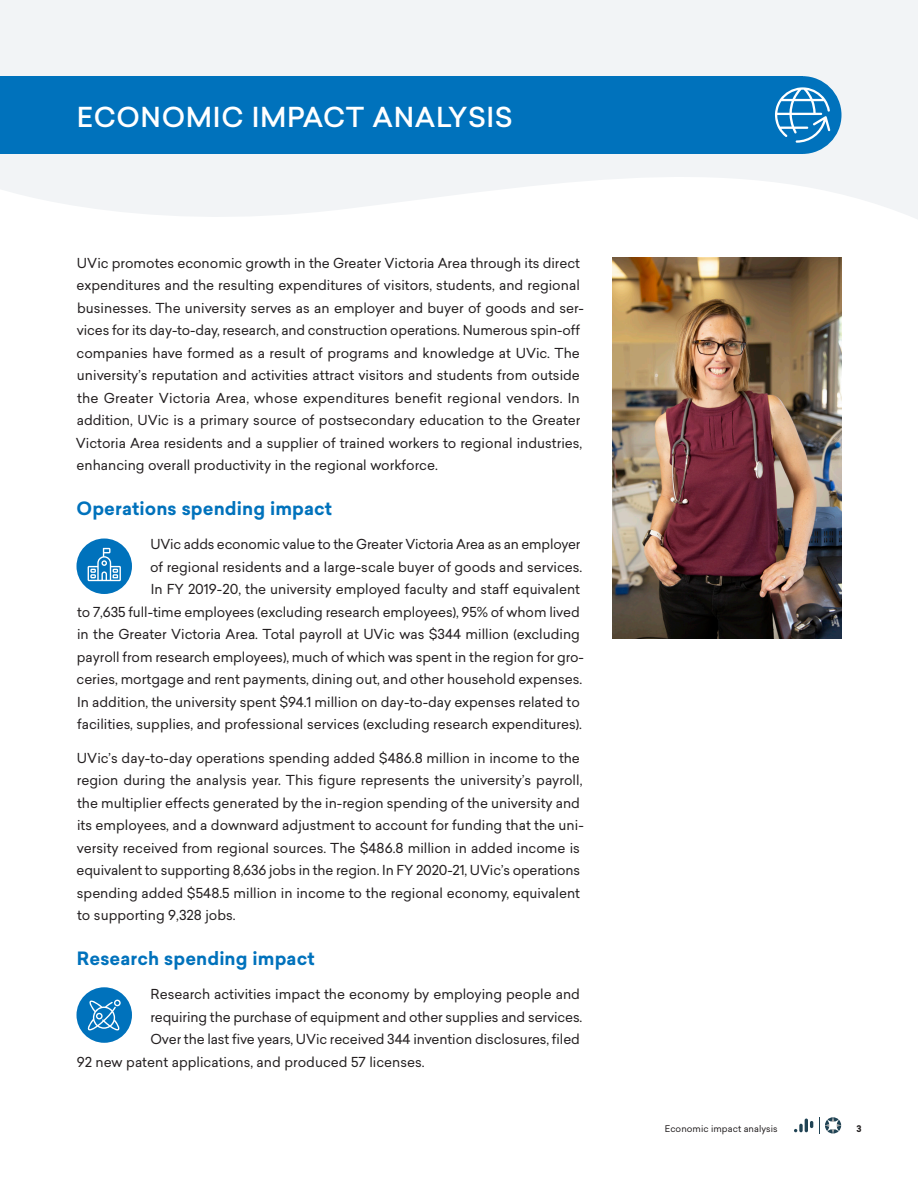
<style>
.page{position:relative;width:918px;height:1188px;background:#fff}
.page>*{position:absolute;margin:0;border:0;box-sizing:border-box;transform-origin:0 0}
.Heading_2{font:500 27px "Sailec";letter-spacing:.025em;color:#fff}
.Heading_3_primary{font:700 18px "Sailec";letter-spacing:.005em;color:#0072bc}
.t1{font:13.5px/22.5px "Sailec";color:#231f20}
.t2{font:9px "Sailec";letter-spacing:.005em;color:#231f20}
.t3{font:700 9px "Sailec";color:#231f20}
</style>
<div class="page">
<svg style="left:0;top:0;width:918px;height:219px;fill:#f2f4f6"></svg>
<svg style="left:794px;top:1119px;width:19px;height:13px"></svg>
<svg style="left:819px;top:1117px;width:22px;height:17px"></svg>
<div style="left:0;top:76px;width:803px;height:78px;background:#0072bc"></div>
<div style="left:764px;top:76px;width:77px;height:78px;background:#0072bc;border-radius:50%"></div>
<svg style="left:775px;top:87px;width:55px;height:56px"></svg>
<div style="left:76px;top:539px;width:56px;height:55px;background:#0072bc;border-radius:50%"></div>
<svg style="left:88px;top:548px;width:33px;height:33px"></svg>
<div style="left:76px;top:987px;width:56px;height:56px;background:#0072bc;border-radius:50%"></div>
<svg style="left:87px;top:999px;width:34px;height:32px"></svg>
<img style="left:612px;top:257px;width:230px;height:382px">
<p class="Heading_2" style="left:77px;top:98px;width:437px">ECONOMIC IMPACT ANALYSIS</p>
<p class="t1" style="left:76px;top:251px;width:509px">UVic promotes economic growth in the Greater Victoria Area through its direct expenditures and the resulting expenditures of visitors, students, and regional businesses. The university serves as an employer and buyer of goods and ser&shy;vices for its day-to-day, research, and construction operations. Numerous spin-off companies have formed as a result of programs and knowledge at UVic. The university’s reputation and activities attract visitors and students from outside the Greater Victoria Area, whose expenditures benefit regional vendors. In addition, UVic is a primary source of postsecondary education to the Greater Victoria Area residents and a supplier of trained workers to regional industries, enhancing overall productivity in the regional workforce.</p>
<p class="Heading_3_primary" style="left:77px;top:496px;width:257px">Operations spending impact</p>
<p class="t1" style="left:150px;top:533px;width:431px">UVic adds economic value to the Greater Victoria Area as an employer</p>
<p class="t1" style="left:150px;top:555px;width:434px">of regional residents and a large-scale buyer of goods and services.</p>
<p class="t1" style="left:151px;top:578px;width:431px">In FY 2019-20, the university employed faculty and staff equivalent</p>
<p class="t1" style="left:77px;top:600px;width:504px">to 7,635 full-time employees (excluding research employees), 95% of whom lived</p>
<p class="t1" style="left:77px;top:623px;width:504px">in the Greater Victoria Area. Total payroll at UVic was $344 million (excluding</p>
<p class="t1" style="left:77px;top:645px;width:508px">payroll from research employees), much of which was spent in the region for gro-</p>
<p class="t1" style="left:77px;top:668px;width:507px">ceries, mortgage and rent payments, dining out, and other household expenses.</p>
<p class="t1" style="left:77px;top:690px;width:504px">In addition, the university spent $94.1 million on day-to-day expenses related to</p>
<p class="t1" style="left:77px;top:713px;width:506px">facilities, supplies, and professional services (excluding research expenditures).</p>
<p class="t1" style="left:77px;top:746px;width:509px">UVic’s day-to-day operations spending added $486.8 million in income to the region during the analysis year. This figure represents the university’s payroll, the multiplier effects generated by the in-region spending of the university and its employees, and a downward adjustment to account for funding that the uni&shy;versity received from regional sources. The $486.8 million in added income is equivalent to supporting 8,636 jobs in the region. In FY 2020-21, UVic’s operations spending added $548.5 million in income to the regional economy, equivalent to supporting 9,328 jobs.</p>
<p class="Heading_3_primary" style="left:77px;top:946px;width:239px">Research spending impact</p>
<p class="t1" style="left:151px;top:983px;width:431px">Research activities impact the economy by employing people and</p>
<p class="t1" style="left:150px;top:1005px;width:433px">requiring the purchase of equipment and other supplies and services.</p>
<p class="t1" style="left:150px;top:1028px;width:431px">Over the last five years, UVic received 344 invention disclosures, filed</p>
<p class="t1" style="left:77px;top:1050px;width:349px">92 new patent applications, and produced 57 licenses.</p>
<p class="t2" style="left:665px;top:1123px;width:114px">Economic impact analysis</p>
<p class="t3" style="left:856px;top:1123px;width:7px">3</p>
</div>
